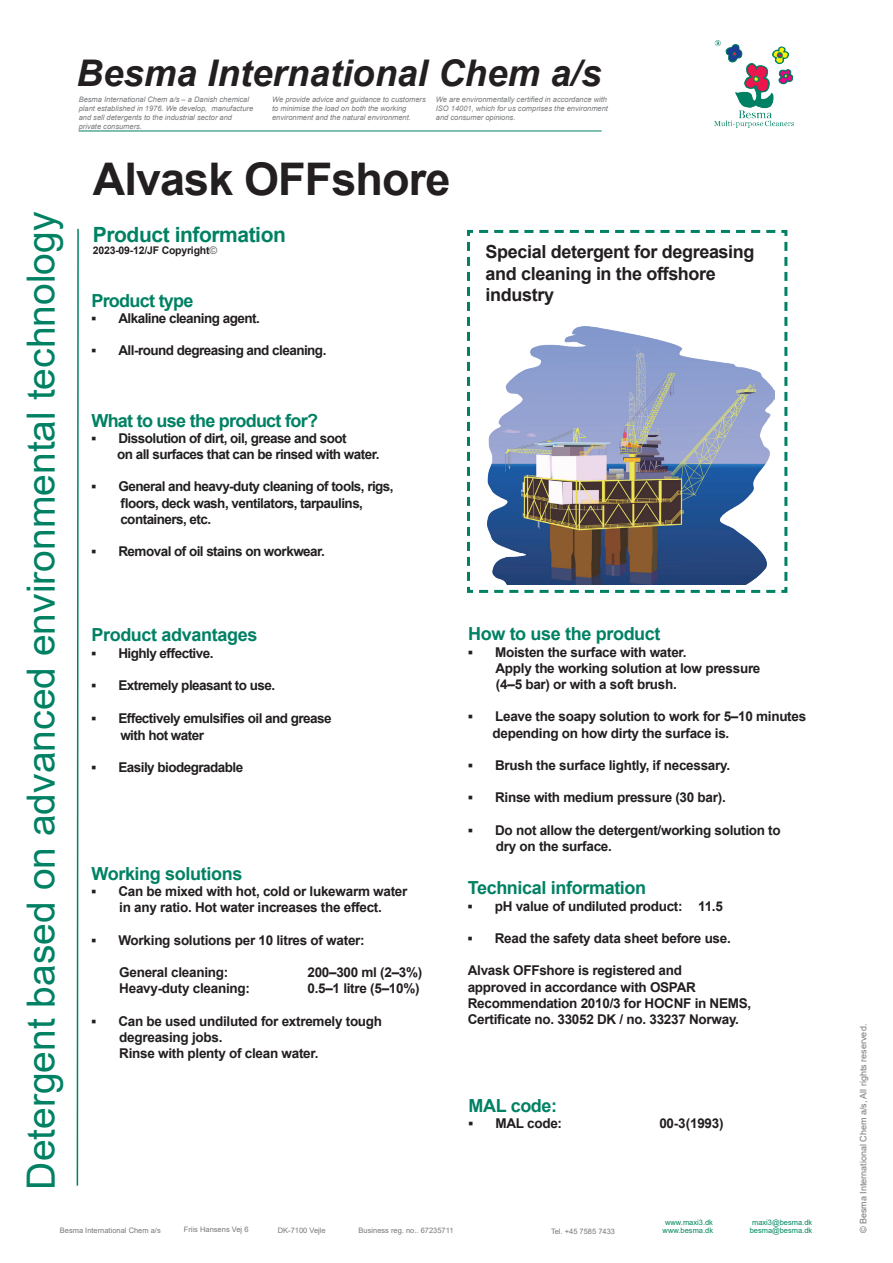
<style>
.page{position:relative;width:893px;height:1263px;background:#fff}
.page>*{position:absolute;margin:0;border:0;box-sizing:border-box;transform-origin:0 0}
.t1{font:700 45px "Arial";letter-spacing:-.02em;color:#231f20}
.t2{font:39px "Arial";color:#008164}
.t3{font:italic 700 36.75px "Arial";color:#231f20}
.t4{font:700 21px "Arial";letter-spacing:-.02em;color:#008164}
.t5{font:700 18px "Arial";letter-spacing:-.02em;color:#008164}
.t6{font:700 18px/21.6px "Arial";letter-spacing:-.02em;color:#231f20}
.t7{font:700 18px "Arial";letter-spacing:-.04em;color:#008164}
.t8{font:700 13.5px/16.2px "Arial";letter-spacing:-.02em;color:#231f20}
.t9{font:700 13.5px/16.2px "Arial";letter-spacing:-.04em;color:#231f20}
.t10{font:700 10.5px "Arial";letter-spacing:-.02em;color:#231f20}
.t11{font:9px "Arial";color:#76787b}
.t12{font:italic 7.5px/9px "Arial";color:#76787b}
.t13{font:7.5px "Arial";color:#76787b}
.t14{font:7.5px "Arial";color:#01875f}
.s1{color:#76787b}
</style>
<div class="page">
<img style="left:714px;top:40px;width:80px;height:88px">
<hr style="left:79px;top:131px;width:523px;height:1px;background:#008164">
<svg style="left:467px;top:229px;width:321px;height:364px"></svg>
<svg style="left:76px;top:228px;width:3px;height:958px"></svg>
<img style="left:487px;top:326px;width:287px;height:258px">
<h2 class="t2" style="left:14px;top:1189px;width:979px;rotate:-90deg">Detergent based on advanced environmental technology</h2>
<h3 class="t3" style="left:77px;top:49px;width:526px">Besma International Chem a/s</h3>
<p class="t12" style="left:79px;top:95px;width:176px">Besma International Chem a/s – a Danish chemical plant established in 1976. We develop, manufacture and sell detergents to the industrial sector and private consumers.</p>
<p class="t12" style="left:272px;top:95px;width:155px">We provide advice and guidance to customers to minimise the load on both the working environment and the natural environment.</p>
<p class="t12" style="left:436px;top:95px;width:174px">We are environmentally certified in accordance with<br>ISO 14001, which for us comprises the environment and consumer opinions.</p>
<h1 class="t1" style="left:93px;top:148px;width:359px">Alvask OFFshore</h1>
<h3 class="t4" style="left:93px;top:220px;width:195px">Product information</h3>
<p class="t10" style="left:93px;top:243px;width:126px">2023-09-12/JF Copyright<span class="s1">©</span></p>
<h3 class="t6" style="left:486px;top:241px;width:270px">Special detergent for degreasing and cleaning in the offshore</h3>
<h3 class="t7" style="left:91px;top:287px;width:104px">Product type</h3>
<h3 class="t6" style="left:486px;top:284px;width:70px">industry</h3>
<p class="t9" style="left:91px;top:310px;width:170px">▪ Alkaline cleaning agent.</p>
<p class="t9" style="left:91px;top:342px;width:236px">▪ All-round degreasing and cleaning.</p>
<h3 class="t7" style="left:91px;top:408px;width:228px">What to use the product for?</h3>
<p class="t9" style="left:117px;top:430px;width:264px;text-indent:-26px">▪ Dissolution of dirt, oil, grease and soot<br>on all surfaces that can be rinsed with water.</p>
<p class="t9" style="left:120px;top:479px;width:275px;text-indent:-29px">▪ General and heavy-duty cleaning of tools, rigs, floors, deck wash, ventilators, tarpaulins, containers, etc.</p>
<p class="t9" style="left:91px;top:544px;width:235px">▪ Removal of oil stains on workwear.</p>
<h3 class="t5" style="left:91px;top:622px;width:167px">Product advantages</h3>
<p class="t9" style="left:91px;top:645px;width:124px">▪ Highly effective.</p>
<p class="t9" style="left:91px;top:678px;width:185px">▪ Extremely pleasant to use.</p>
<p class="t9" style="left:120px;top:710px;width:213px;text-indent:-29px">▪ Effectively emulsifies oil and grease with hot water</p>
<p class="t9" style="left:91px;top:759px;width:153px">▪ Easily biodegradable</p>
<h3 class="t5" style="left:91px;top:861px;width:152px">Working solutions</h3>
<p class="t8" style="left:91px;top:883px;width:317px;text-align:center">▪ Can be mixed with hot, cold or lukewarm water in any ratio. Hot water increases the effect.</p>
<p class="t8" style="left:91px;top:932px;width:275px">▪ Working solutions per 10 litres of water:</p>
<p class="t8" style="left:119px;top:964px;width:110px">General cleaning:</p>
<p class="t8" style="left:307px;top:964px;width:116px">200–300 ml (2–3%)</p>
<p class="t8" style="left:119px;top:981px;width:132px">Heavy-duty cleaning:</p>
<p class="t8" style="left:307px;top:981px;width:114px">0.5–1 litre (5–10%)</p>
<p class="t8" style="left:119px;top:1013px;width:264px;text-indent:-28px">▪ Can be used undiluted for extremely tough degreasing jobs.<br>Rinse with plenty of clean water.</p>
<h3 class="t5" style="left:468px;top:621px;width:194px">How to use the product</h3>
<p class="t8" style="left:495px;top:644px;width:266px;text-indent:-27px">▪ Moisten the surface with water.<br>Apply the working solution at low pressure (4–5 bar) or with a soft brush.</p>
<p class="t8" style="left:492px;top:709px;width:315px;text-indent:-24px">▪ Leave the soapy solution to work for 5–10 minutes depending on how dirty the surface is.</p>
<p class="t8" style="left:468px;top:757px;width:264px">▪ Brush the surface lightly, if necessary.</p>
<p class="t8" style="left:468px;top:790px;width:259px">▪ Rinse with medium pressure (30 bar).</p>
<p class="t8" style="left:496px;top:822px;width:286px;text-indent:-28px">▪ Do not allow the detergent/working solution to dry on the surface.</p>
<h3 class="t5" style="left:468px;top:875px;width:180px">Technical information</h3>
<p class="t8" style="left:468px;top:898px;width:257px">▪ pH value of undiluted product: 11.5</p>
<p class="t8" style="left:468px;top:930px;width:265px">▪ Read the safety data sheet before use.</p>
<p class="t8" style="left:468px;top:963px;width:285px">Alvask OFFshore is registered and<br>approved in accordance with OSPAR Recommendation 2010/3 for HOCNF in NEMS, Certificate no. 33052 DK / no. 33237 Norway.</p>
<h3 class="t5" style="left:468px;top:1093px;width:90px">MAL code:</h3>
<p class="t8" style="left:468px;top:1115px;width:95px">▪ MAL code:</p>
<p class="t8" style="left:659px;top:1115px;width:66px">00-3(1993)</p>
<p class="t14" style="left:665px;top:1217px;width:49px">www.maxi3.dk</p>
<p class="t14" style="left:752px;top:1217px;width:62px">maxi3@besma.dk</p>
<p class="t13" style="left:60px;top:1225px;width:102px">Besma International Chem a/s</p>
<p class="t13" style="left:184px;top:1224px;width:66px">Friis Hansens Vej 6</p>
<p class="t13" style="left:278px;top:1225px;width:49px">DK-7100 Vejle</p>
<p class="t13" style="left:359px;top:1225px;width:96px">Business reg. no.. 67235711</p>
<p class="t13" style="left:551px;top:1226px;width:66px">Tel. +45 7585 7433</p>
<p class="t14" style="left:663px;top:1225px;width:52px">www.besma.dk</p>
<p class="t14" style="left:750px;top:1225px;width:64px">besma@besma.dk</p>
<p class="t11" style="left:857px;top:1233px;width:211px;rotate:-90deg">© Besma International Chem a/s, All rights reserved.</p>
</div>
